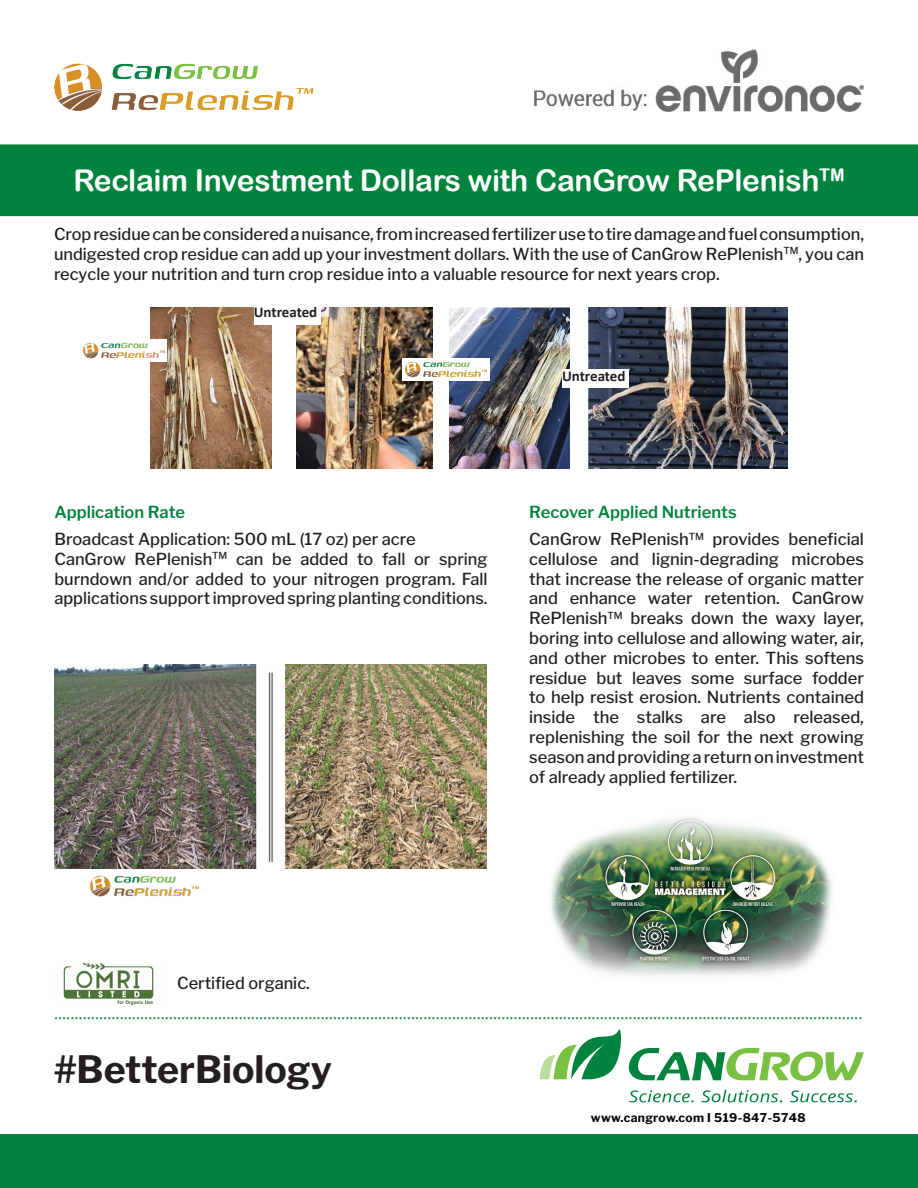
<style>
.page{position:relative;width:918px;height:1188px;background:#fff}
.page>*{position:absolute;margin:0;border:0;box-sizing:border-box;transform-origin:0 0}
.t1{font:700 37.5px "Libre Franklin";color:#231f20}
.t2{font:30px "Arial Rounded MT Bold";letter-spacing:-.01em;color:#fff}
.t3{font:18px "Minion Pro";color:#00843d}
.t4{font:500 16.5px/19.8px "Libre Franklin";color:#231f20;text-align:justify}
.t5{font:600 16.5px "Libre Franklin";color:#00843d}
.t6{font:700 15px "Calibri";letter-spacing:-.005em;color:#231f20}
.t7{font:700 12px "Libre Franklin";letter-spacing:.03em;color:#000}
</style>
<div class="page">
<img style="left:151px;top:307px;width:121px;height:162px">
<img style="left:450px;top:307px;width:120px;height:162px">
<img style="left:296px;top:307px;width:136px;height:162px">
<img style="left:589px;top:307px;width:199px;height:162px">
<div style="left:562px;top:370px;width:66px;height:18px;background:#fff"></div>
<div style="left:254px;top:306px;width:66px;height:19px;background:#fff"></div>
<img style="left:551px;top:817px;width:281px;height:159px">
<img style="left:534px;top:49px;width:330px;height:63px">
<div style="left:0;top:144px;width:918px;height:72px;background:#00843d"></div>
<div style="left:0;top:1134px;width:918px;height:54px;background:#00843d"></div>
<svg style="left:540px;top:1029px;width:324px;height:52px"></svg>
<svg style="left:629px;top:1090px;width:65px;height:12px"></svg>
<svg style="left:702px;top:1090px;width:80px;height:12px"></svg>
<svg style="left:790px;top:1090px;width:67px;height:12px"></svg>
<div style="left:403px;top:358px;width:87px;height:23px;background:#fff"></div>
<div style="left:79px;top:339px;width:87px;height:23px;background:#fff"></div>
<img style="left:54px;top:63px;width:260px;height:48px">
<img style="left:406px;top:361px;width:81px;height:17px">
<img style="left:84px;top:342px;width:81px;height:17px">
<img style="left:54px;top:665px;width:432px;height:203px">
<img style="left:90px;top:875px;width:108px;height:22px">
<img style="left:63px;top:963px;width:91px;height:42px">
<p class="t2" style="left:73px;top:163px;width:773px">Reclaim Investment Dollars with CanGrow RePlenish<sup>TM</sup></p>
<p class="t4" style="left:54px;top:224px;width:812px">Crop residue can be considered a nuisance, from increased fertilizer use to tire damage and fuel consumption, undigested crop residue can add up your investment dollars. With the use of CanGrow RePlenish<sup>TM</sup>, you can recycle your nutrition and turn crop residue into a valuable resource for next years crop.</p>
<p class="t6" style="left:254px;top:301px;width:65px">Untreated</p>
<p class="t6" style="left:562px;top:365px;width:65px">Untreated</p>
<p class="t5" style="left:54px;top:503px;width:132px">Application Rate</p>
<p class="t4" style="left:54px;top:529px;width:363px">Broadcast Application: 500 mL (17 oz) per acre</p>
<p class="t4" style="left:54px;top:549px;width:435px">CanGrow RePlenish<sup>TM</sup> can be added to fall or spring burndown and/or added to your nitrogen program. Fall applications support improved spring planting conditions.</p>
<p class="t5" style="left:529px;top:503px;width:209px">Recover Applied Nutrients</p>
<p class="t4" style="left:529px;top:529px;width:336px">CanGrow RePlenish<sup>TM</sup> provides beneficial cellulose and lignin-degrading microbes that increase the release of organic matter and enhance water retention. CanGrow RePlenish<sup>TM</sup> breaks down the waxy layer, boring into cellulose and allowing water, air, and other microbes to enter. This softens residue but leaves some surface fodder to help resist erosion. Nutrients contained inside the stalks are also released, replenishing the soil for the next growing season and providing a return on investment of already applied fertilizer.</p>
<p class="t4" style="left:177px;top:973px;width:134px">Certified organic.</p>
<p class="t3" style="left:54px;top:1001px;width:810px">.....................................................................................................................................................................................................</p>
<p class="t1" style="left:54px;top:1046px;width:279px">#BetterBiology</p>
<p class="t7" style="left:591px;top:1110px;width:216px">www.cangrow.com I 519-847-5748</p>
</div>
